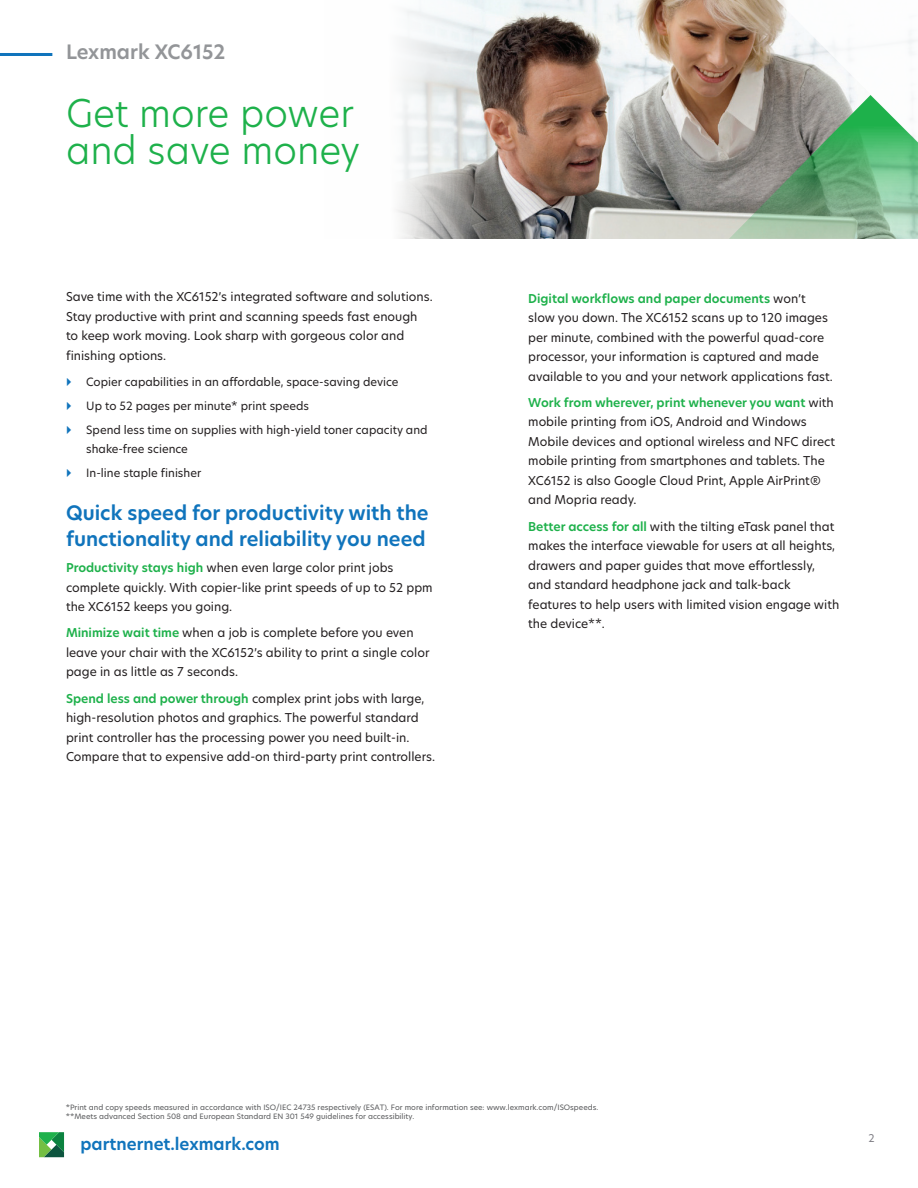
<style>
.page{position:relative;width:918px;height:1188px;background:#fff}
.page>*{position:absolute;margin:0;border:0;box-sizing:border-box;transform-origin:0 0}
.Header_Style_-_Level{font:300 37.5px/37.5px "TP Hero";color:#1eb14b}
.Header_Style_-_Level-2{font:600 19.5px/25.5px "TP Hero";color:#1074bc}
.Document_Label_Style{font:600 19.5px "TP Hero";color:#939598}
.URL_Style{font:600 16.5px "TP Hero";color:#1074bc}
.Body_Copy{font:12px/19.5px "TP Hero";color:#231f20}
.t1{font:11.25px/19.5px "TP Hero";color:#231f20}
.t2{font:10.5px "TP Hero";color:#7f7e85}
.Footnotes{font:7.2px "TP Hero";color:#57585a}
.s1{font-weight:600;color:#1eb14b}
</style>
<div class="page">
<img style="left:396px;top:0;width:333px;height:239px">
<hr style="left:0;top:53px;width:52px;height:3px;background:#1074bc">
<svg style="left:39px;top:1132px;width:25px;height:25px"></svg>
<img style="left:729px;top:0;width:189px;height:239px">
<p class="Document_Label_Style" style="left:66px;top:38px;width:161px">Lexmark XC6152</p>
<p class="Header_Style_-_Level" style="left:66px;top:93px;width:296px">Get more power and save money</p>
<p class="Body_Copy" style="left:66px;top:287px;width:368px">Save time with the XC6152’s integrated software and solutions.<br>Stay productive with print and scanning speeds fast enough to keep work moving. Look sharp with gorgeous color and finishing options.</p>
<p class="t1" style="left:86px;top:372px;width:314px">Copier capabilities in an affordable, space-saving device</p>
<p class="t1" style="left:86px;top:396px;width:224px">Up to 52 pages per minute* print speeds</p>
<p class="t1" style="left:86px;top:420px;width:343px">Spend less time on supplies with high-yield toner capacity and shake-free science</p>
<p class="t1" style="left:86px;top:463px;width:116px">In-line staple finisher</p>
<p class="Header_Style_-_Level-2" style="left:66px;top:500px;width:364px">Quick speed for productivity with the functionality and reliability you need</p>
<p class="Body_Copy" style="left:66px;top:558px;width:368px"><span class="s1">Productivity stays high</span> when even large color print jobs complete quickly. With copier-like print speeds of up to 52 ppm the XC6152 keeps you going.</p>
<p class="Body_Copy" style="left:66px;top:623px;width:365px"><span class="s1">Minimize wait time</span> when a job is complete before you even leave your chair with the XC6152’s ability to print a single color page in as little as 7 seconds.</p>
<p class="Body_Copy" style="left:66px;top:688px;width:371px"><span class="s1">Spend less and power through</span> complex print jobs with large, high-resolution photos and graphics. The powerful standard print controller has the processing power you need built-in.<br>Compare that to expensive add-on third-party print controllers.</p>
<p class="Body_Copy" style="left:528px;top:288px;width:306px"><span class="s1">Digital workflows and paper documents</span> won’t slow you down. The XC6152 scans up to 120 images per minute, combined with the powerful quad-core processor, your information is captured and made available to you and your network applications fast.</p>
<p class="Body_Copy" style="left:528px;top:393px;width:308px"><span class="s1">Work from wherever, print whenever you want</span> with mobile printing from iOS, Android and Windows Mobile devices and optional wireless and NFC direct mobile printing from smartphones and tablets. The XC6152 is also Google Cloud Print, Apple AirPrint® and Mopria ready.</p>
<p class="Body_Copy" style="left:528px;top:516px;width:313px"><span class="s1">Better access for all</span> with the tilting eTask panel that makes the interface viewable for users at all heights, drawers and paper guides that move effortlessly, and standard headphone jack and talk-back features to help users with limited vision engage with the device**.</p>
<p class="Footnotes" style="left:66px;top:1102px;width:534px">*Print and copy speeds measured in accordance with ISO/IEC 24735 respectively (ESAT). For more information see: www.lexmark.com/ISOspeeds.</p>
<p class="Footnotes" style="left:66px;top:1111px;width:350px">**Meets advanced Section 508 and European Standard EN 301 549 guidelines for accessibility.</p>
<p class="URL_Style" style="left:80px;top:1132px;width:201px">partnernet.lexmark.com</p>
<p class="t2" style="left:868px;top:1131px;width:8px">2</p>
</div>
